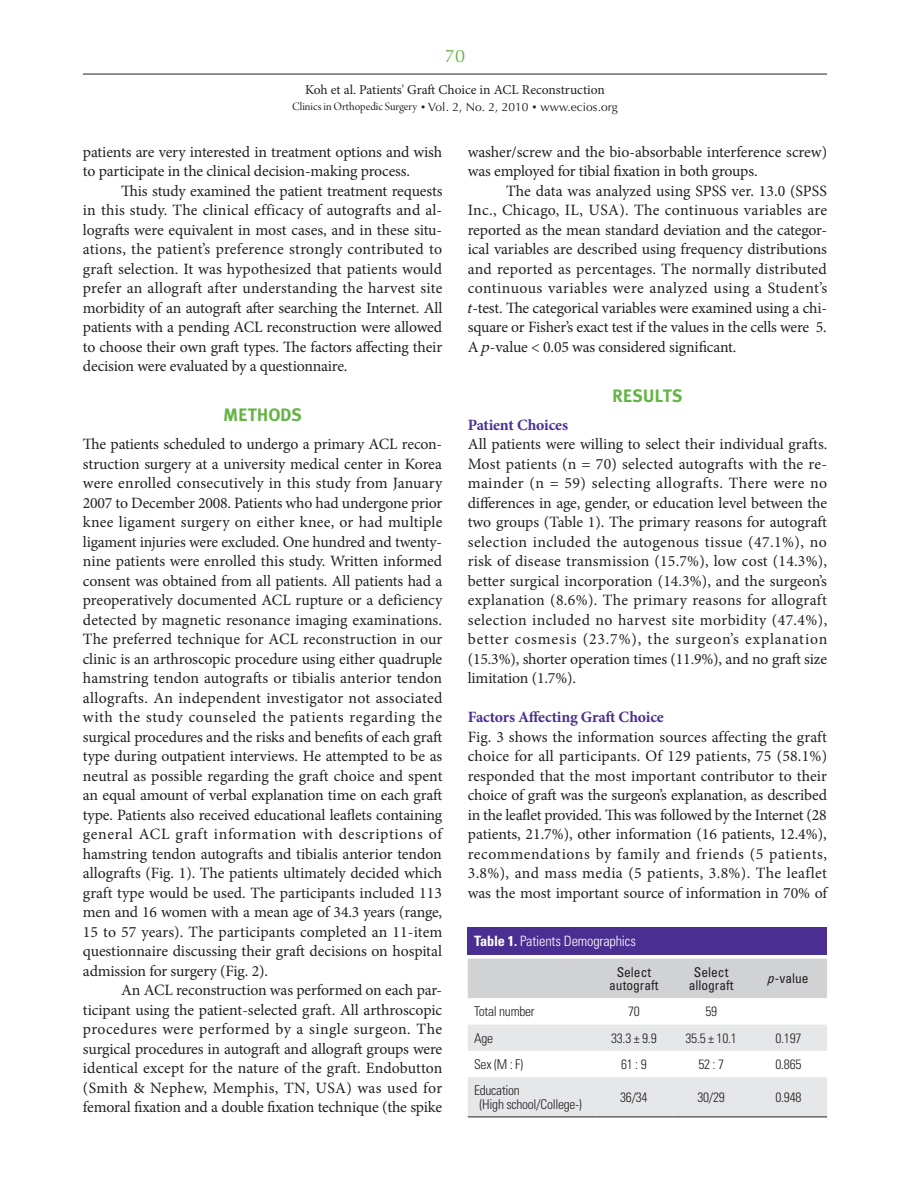
<style>
.page{position:relative;width:910px;height:1195px;background:#fff}
.page>*{position:absolute;margin:0;border:0;box-sizing:border-box;transform-origin:0 0}
.서론{font:700 18px "Meta Plus";letter-spacing:-.01em;color:#63b445}
.t1{font:18px "Optima LT Std";color:#63b445}
.본문{font:15.75px/19.5px "Minion Pro";letter-spacing:-.005em;color:#231f20}
._1__제목{font:700 15.75px "Minion Pro";letter-spacing:-.01em;color:#4a2e92}
.표_제목{font:300 condensed 14.25px "Univers";letter-spacing:-.01em;color:#fff}
.표_본문{font:300 condensed 13.5px "Univers";letter-spacing:-.02em;color:#231f20}
.t2{font:13.5px "Minion Pro";color:#231f20}
.표_1_Line{font:condensed 13.5px/13.5px "Univers";color:#231f20;text-align:center}
.t3{font:12px "Optima LT Std";color:#231f20}
.s1{font-family:"Arno Pro Display"}
.s2{font-size:9px}
.s3{font-style:italic}
.s4{font-weight:700}
</style>
<div class="page">
<hr style="left:83px;top:74px;width:744px;height:1px;background:#231f20">
<div style="left:468px;top:927px;width:359px;height:27px;background:#4a2e92"></div>
<svg style="left:468px;top:958px;width:359px;height:158px"></svg>
<hr style="left:468px;top:1116px;width:127px;height:1px;background:#231f20">
<hr style="left:595px;top:1116px;width:78px;height:1px;background:#231f20">
<hr style="left:673px;top:1116px;width:77px;height:1px;background:#231f20">
<hr style="left:750px;top:1116px;width:77px;height:1px;background:#231f20">
<p class="t1" style="left:445px;top:45px;width:22px">70</p>
<p class="t2" style="left:305px;top:80px;width:301px">Koh et al. Patients' Graft Choice in ACL Reconstruction</p>
<p class="t3" style="left:292px;top:100px;width:327px"><span class="s1">Clinics in Orthopedic Surgery</span> <span class="s2">•</span> Vol. 2, No. 2, 2010 <span class="s2">•</span> www.ecios.org</p>
<p class="본문" style="left:83px;top:142px;width:361px">patients are very interested in treatment options and wish to participate in the clinical decision-making process.</p>
<p class="본문" style="left:83px;top:181px;width:361px;text-indent:38px">This study examined the patient treatment requests in this study. The clinical efficacy of autografts and al&shy;lografts were equivalent in most cases, and in these situ&shy;ations, the patient’s preference strongly contributed to graft selection. It was hypothesized that patients would prefer an allograft after understanding the harvest site morbidity of an autograft after searching the Internet. All patients with a pending ACL reconstruction were allowed to choose their own graft types. The factors affecting their decision were evaluated by a questionnaire.</p>
<p class="서론" style="left:223px;top:404px;width:80px">METHODS</p>
<p class="본문" style="left:83px;top:434px;width:361px">The patients scheduled to undergo a primary ACL recon&shy;struction surgery at a university medical center in Korea were enrolled consecutively in this study from January 2007 to December 2008. Patients who had undergone prior knee ligament surgery on either knee, or had multiple ligament injuries were excluded. One hundred and twenty&shy;nine patients were enrolled this study. Written informed consent was obtained from all patients. All patients had a preoperatively documented ACL rupture or a deficiency detected by magnetic resonance imaging examinations.<br>The preferred technique for ACL reconstruction in our clinic is an arthroscopic procedure using either quadruple hamstring tendon autografts or tibialis anterior tendon allografts. An independent investigator not associated with the study counseled the patients regarding the surgical procedures and the risks and benefits of each graft type during outpatient interviews. He attempted to be as neutral as possible regarding the graft choice and spent an equal amount of verbal explanation time on each graft type. Patients also received educational leaflets containing general ACL graft information with descriptions of hamstring tendon autografts and tibialis anterior tendon allografts (Fig. 1). The patients ultimately decided which graft type would be used. The participants included 113 men and 16 women with a mean age of 34.3 years (range, 15 to 57 years). The participants completed an 11-item questionnaire discussing their graft decisions on hospital admission for surgery (Fig. 2).</p>
<p class="본문" style="left:83px;top:980px;width:361px;text-indent:38px">An ACL reconstruction was performed on each par&shy;ticipant using the patient-selected graft. All arthroscopic procedures were performed by a single surgeon. The surgical procedures in autograft and allograft groups were identical except for the nature of the graft. Endobutton (Smith &amp; Nephew, Memphis, TN, USA) was used for femoral fixation and a double fixation technique (the spike</p>
<p class="본문" style="left:468px;top:142px;width:361px">washer/screw and the bio-absorbable interference screw) was employed for tibial fixation in both groups.</p>
<p class="본문" style="left:466px;top:181px;width:362px;text-indent:40px">The data was analyzed using SPSS ver. 13.0 (SPSS Inc., Chicago, IL, USA). The continuous variables are reported as the mean standard deviation and the categor&shy;ical variables are described using frequency distributions and reported as percentages. The normally distributed continuous variables were analyzed using a Student’s <span class="s3">t</span>-test. The categorical variables were examined using a chi&shy;square or Fisher’s exact test if the values in the cells were 5.<br>A <span class="s3">p</span>-value &lt; 0.05 was considered significant.</p>
<p class="서론" style="left:612px;top:385px;width:72px">RESULTS</p>
<p class="_1__제목" style="left:468px;top:413px;width:102px">Patient Choices</p>
<p class="본문" style="left:468px;top:434px;width:361px">All patients were willing to select their individual grafts.<br>Most patients (n = 70) selected autografts with the re&shy;mainder (n = 59) selecting allografts. There were no differences in age, gender, or education level between the two groups (Table 1). The primary reasons for autograft selection included the autogenous tissue (47.1%), no risk of disease transmission (15.7%), low cost (14.3%), better surgical incorporation (14.3%), and the surgeon’s explanation (8.6%). The primary reasons for allograft selection included no harvest site morbidity (47.4%), better cosmesis (23.7%), the surgeon’s explanation (15.3%), shorter operation times (11.9%), and no graft size limitation (1.7%).</p>
<p class="_1__제목" style="left:468px;top:706px;width:198px">Factors Affecting Graft Choice</p>
<p class="본문" style="left:468px;top:727px;width:361px;text-align:justify">Fig. 3 shows the information sources affecting the graft choice for all participants. Of 129 patients, 75 (58.1%) responded that the most important contributor to their choice of graft was the surgeon’s explanation, as described in the leaflet provided. This was followed by the Internet (28 patients, 21.7%), other information (16 patients, 12.4%), recommendations by family and friends (5 patients, 3.8%), and mass media (5 patients, 3.8%). The leaflet was the most important source of information in 70% of</p>
<p class="표_제목" style="left:474px;top:932px;width:163px"><span class="s4">Table 1.</span> Patients Demographics</p>
<p class="표_1_Line" style="left:609px;top:965px;width:51px">Select autograft</p>
<p class="표_1_Line" style="left:689px;top:965px;width:46px">Select allograft</p>
<p class="표_1_Line" style="left:767px;top:971px;width:43px"><span class="s3">p</span>-value</p>
<p class="표_본문" style="left:474px;top:1003px;width:62px">Total number</p>
<p class="표_본문" style="left:628px;top:1003px;width:13px">70</p>
<p class="표_본문" style="left:705px;top:1003px;width:13px">59</p>
<p class="표_본문" style="left:474px;top:1030px;width:20px">Age</p>
<p class="표_본문" style="left:611px;top:1030px;width:47px">33.3 ± 9.9</p>
<p class="표_본문" style="left:686px;top:1030px;width:53px">35.5 ± 10.1</p>
<p class="표_본문" style="left:775px;top:1030px;width:27px">0.197</p>
<p class="표_본문" style="left:474px;top:1056px;width:51px">Sex (M : F)</p>
<p class="표_본문" style="left:621px;top:1056px;width:27px">61 : 9</p>
<p class="표_본문" style="left:698px;top:1056px;width:27px">52 : 7</p>
<p class="표_본문" style="left:775px;top:1056px;width:27px">0.865</p>
<p class="표_본문" style="left:474px;top:1082px;width:47px">Education</p>
<p class="표_본문" style="left:480px;top:1096px;width:104px">(High school/College-)</p>
<p class="표_본문" style="left:620px;top:1089px;width:29px">36/34</p>
<p class="표_본문" style="left:697px;top:1089px;width:29px">30/29</p>
<p class="표_본문" style="left:775px;top:1089px;width:27px">0.948</p>
</div>
